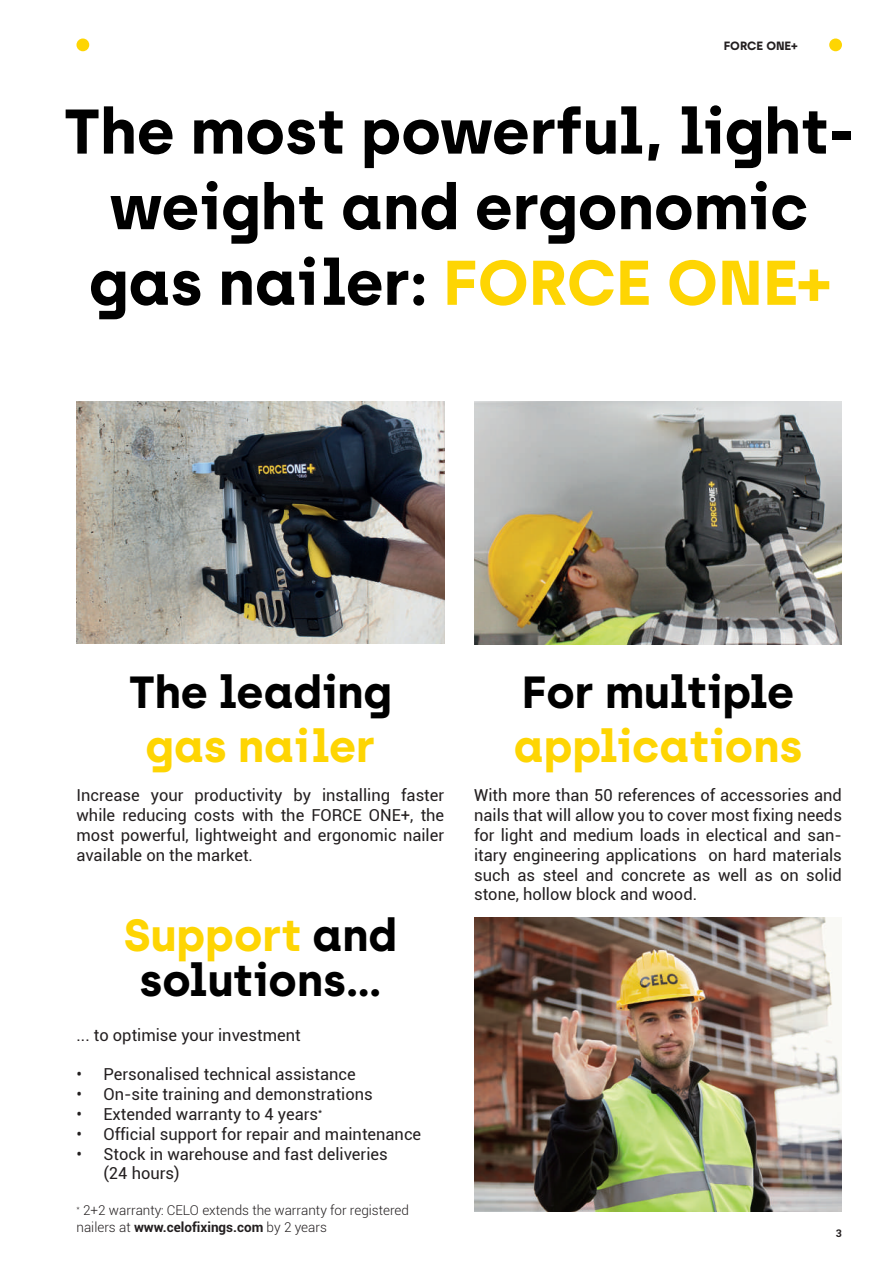
<style>
.page{position:relative;width:893px;height:1263px;background:#fff}
.page>*{position:absolute;margin:0;border:0;box-sizing:border-box;transform-origin:0 0}
.t1{font:700 63px/75.6px "Archia";color:#000;text-align:center}
.t2{font:700 45px/45px "Archia";color:#000;text-align:center}
.t3{font:700 45px "Archia";color:#fed503}
.t4{font:16.5px/19.8px "Roboto";color:#231f20;text-align:justify}
.t5{font:300 13.5px/16.2px "Roboto";color:#231f20}
.t6{font:700 12px "Archia";color:#231f20}
.t7{font:700 10.5px "Roboto";color:#231f20}
.s1{color:#fed503}
.s2{font-weight:700}
</style>
<div class="page">
<div style="left:76px;top:39px;width:13px;height:12px;background:#fed503;border-radius:50%"></div>
<div style="left:829px;top:39px;width:13px;height:12px;background:#fed503;border-radius:50%"></div>
<img style="left:76px;top:401px;width:368px;height:243px">
<img style="left:474px;top:402px;width:368px;height:242px">
<img style="left:474px;top:917px;width:368px;height:295px">
<p class="t6" style="left:724px;top:41px;width:75px">FORCE ONE+</p>
<h1 class="t1" style="left:64px;top:99px;width:792px">The most powerful, light&shy;weight and ergonomic gas nailer: <span class="s1">FORCE ONE+</span></h1>
<h2 class="t2" style="left:129px;top:673px;width:264px">The leading</h2>
<h2 class="t3" style="left:146px;top:727px;width:231px">gas nailer</h2>
<p class="t4" style="left:76px;top:786px;width:369px">Increase your productivity by installing faster while reducing costs with the FORCE ONE+, the most powerful, lightweight and ergonomic nailer available on the market.</p>
<h2 class="t2" style="left:124px;top:916px;width:275px"><span class="s1">Support</span> and solutions…</h2>
<p class="t4" style="left:76px;top:1025px;width:226px">... to optimise your investment</p>
<p class="t4" style="left:76px;top:1065px;width:281px">• Personalised technical assistance</p>
<p class="t4" style="left:76px;top:1085px;width:298px">• On-site training and demonstrations</p>
<p class="t4" style="left:76px;top:1105px;width:247px">• Extended warranty to 4 years<sup>*</sup></p>
<p class="t4" style="left:76px;top:1124px;width:346px">• Official support for repair and maintenance</p>
<p class="t4" style="left:103px;top:1144px;width:286px;text-indent:-27px">• Stock in warehouse and fast deliveries (24 hours)</p>
<p class="t5" style="left:76px;top:1203px;width:334px"><sup>*</sup> 2+2 warranty: CELO extends the warranty for registered nailers at <span class="s2">www.celofixings.com</span> by 2 years</p>
<h2 class="t2" style="left:522px;top:673px;width:274px">For multiple</h2>
<h2 class="t3" style="left:514px;top:727px;width:290px">applications</h2>
<p class="t4" style="left:474px;top:786px;width:369px">With more than 50 references of accessories and nails that will allow you to cover most fixing needs for light and medium loads in electical and san&shy;itary engineering applications on hard materials such as steel and concrete as well as on solid stone, hollow block and wood.</p>
<p class="t7" style="left:836px;top:1227px;width:8px">3</p>
</div>
